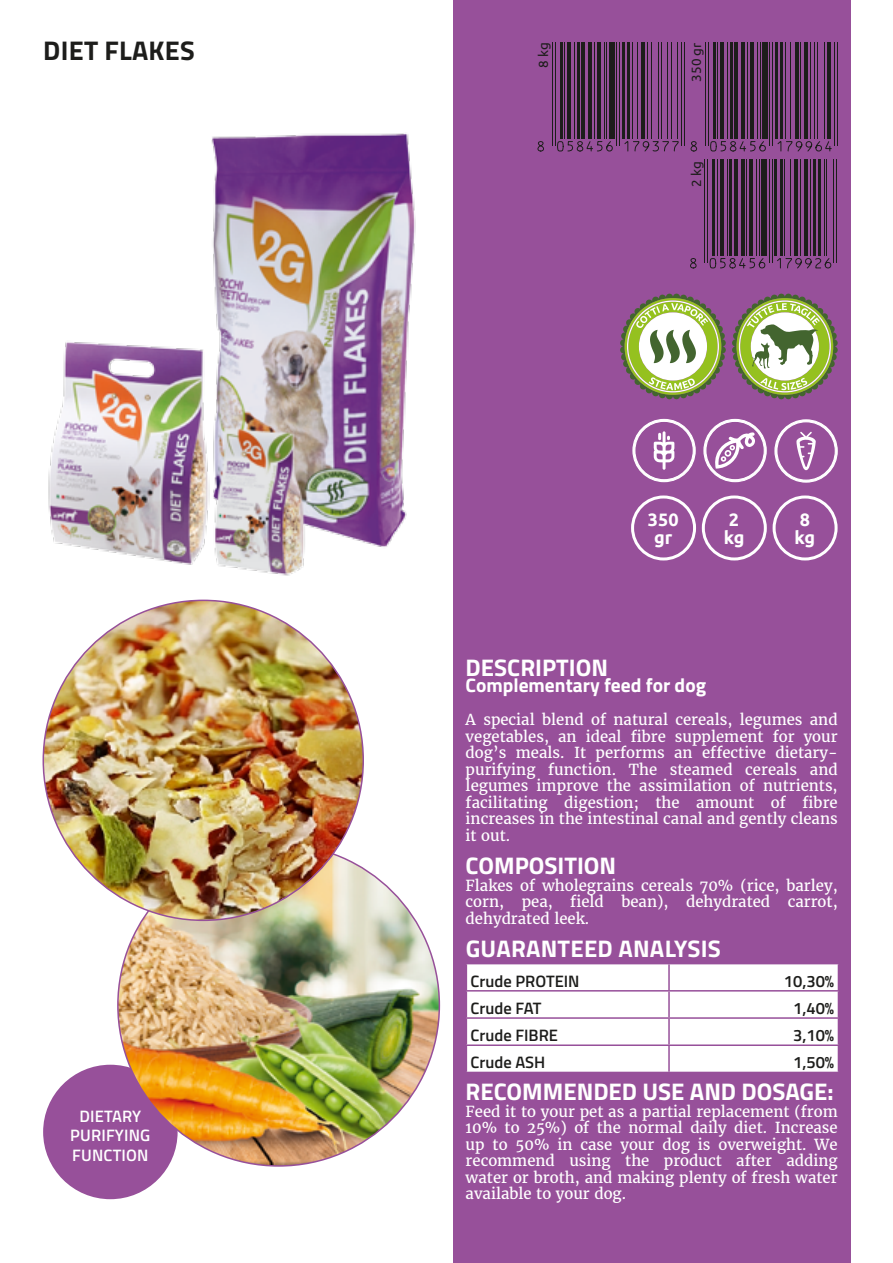
<style>
.page{position:relative;width:893px;height:1263px;background:#fff}
.page>*{position:absolute;margin:0;border:0;box-sizing:border-box;transform-origin:0 0}
.t1{font:700 27px "Titillium Web";letter-spacing:.01em;color:#1d1d1b}
.t2{font:700 24px "Titillium Web";color:#fff}
.t3{font:700 19.5px "Titillium Web";color:#fff}
.t4{font:700 18px/18px "Ubuntu";letter-spacing:.01em;color:#fff}
.t5{font:600 16.5px "Titillium Web";color:#1d1d1b}
.t6{font:600 16.5px/19.8px "Titillium Web";letter-spacing:.01em;color:#fff;text-align:center}
.t7{font:15px/16.5px "Merriweather";color:#fff;text-align:justify}
.t8{font:13.5px "Ubuntu";color:#1d1d1b}
</style>
<div class="page">
<div style="left:43px;top:1065px;width:135px;height:134px;background:#97509a;border-radius:50%"></div>
<div style="left:453px;top:0;width:397px;height:1263px;background:#97509a"></div>
<svg style="left:466px;top:964px;width:373px;height:108px;background:#f8f4f9"></svg>
<img style="left:118px;top:844px;width:321px;height:322px;border-radius:161px">
<div style="left:631px;top:495px;width:65px;height:65px;border:3px solid #fff;border-radius:50%"></div>
<div style="left:702px;top:495px;width:65px;height:65px;border:3px solid #fff;border-radius:50%"></div>
<div style="left:773px;top:495px;width:65px;height:65px;border:3px solid #fff;border-radius:50%"></div>
<svg style="left:703px;top:418px;width:64px;height:65px"></svg>
<svg style="left:774px;top:419px;width:64px;height:64px"></svg>
<svg style="left:632px;top:418px;width:64px;height:65px"></svg>
<img style="left:48px;top:133px;width:368px;height:443px">
<hr style="left:705px;top:43px;width:1px;height:103px;background:#1d1d1b">
<hr style="left:708px;top:43px;width:1px;height:103px;background:#1d1d1b">
<hr style="left:713px;top:43px;width:3px;height:96px;background:#1d1d1b">
<hr style="left:717px;top:43px;width:1px;height:96px;background:#1d1d1b">
<hr style="left:720px;top:43px;width:4px;height:96px;background:#1d1d1b">
<hr style="left:727px;top:43px;width:1px;height:96px;background:#1d1d1b">
<hr style="left:730px;top:43px;width:2px;height:96px;background:#1d1d1b">
<hr style="left:734px;top:43px;width:4px;height:96px;background:#1d1d1b">
<hr style="left:741px;top:43px;width:4px;height:96px;background:#1d1d1b">
<hr style="left:747px;top:43px;width:1px;height:96px;background:#1d1d1b">
<hr style="left:750px;top:43px;width:3px;height:96px;background:#1d1d1b">
<hr style="left:757px;top:43px;width:1px;height:96px;background:#1d1d1b">
<hr style="left:759px;top:43px;width:1px;height:96px;background:#1d1d1b">
<div style="left:762px;top:43px;width:5px;height:96px;background:#1d1d1b"></div>
<hr style="left:769px;top:43px;width:1px;height:103px;background:#1d1d1b">
<hr style="left:772px;top:43px;width:1px;height:103px;background:#1d1d1b">
<hr style="left:775px;top:43px;width:2px;height:96px;background:#1d1d1b">
<hr style="left:781px;top:43px;width:2px;height:96px;background:#1d1d1b">
<hr style="left:785px;top:43px;width:1px;height:96px;background:#1d1d1b">
<hr style="left:790px;top:43px;width:1px;height:96px;background:#1d1d1b">
<hr style="left:795px;top:43px;width:3px;height:96px;background:#1d1d1b">
<hr style="left:800px;top:43px;width:1px;height:96px;background:#1d1d1b">
<hr style="left:804px;top:43px;width:4px;height:96px;background:#1d1d1b">
<hr style="left:810px;top:43px;width:1px;height:96px;background:#1d1d1b">
<hr style="left:814px;top:43px;width:1px;height:96px;background:#1d1d1b">
<hr style="left:817px;top:43px;width:1px;height:96px;background:#1d1d1b">
<hr style="left:824px;top:43px;width:1px;height:96px;background:#1d1d1b">
<hr style="left:827px;top:43px;width:4px;height:96px;background:#1d1d1b">
<hr style="left:834px;top:43px;width:1px;height:103px;background:#1d1d1b">
<hr style="left:837px;top:43px;width:1px;height:103px;background:#1d1d1b">
<svg style="left:690px;top:141px;width:142px;height:29px"></svg>
<hr style="left:704px;top:159px;width:1px;height:104px;background:#1d1d1b">
<hr style="left:707px;top:159px;width:1px;height:104px;background:#1d1d1b">
<hr style="left:713px;top:159px;width:2px;height:97px;background:#1d1d1b">
<hr style="left:717px;top:159px;width:1px;height:97px;background:#1d1d1b">
<hr style="left:720px;top:159px;width:3px;height:97px;background:#1d1d1b">
<hr style="left:727px;top:159px;width:1px;height:97px;background:#1d1d1b">
<hr style="left:729px;top:159px;width:3px;height:97px;background:#1d1d1b">
<hr style="left:734px;top:159px;width:3px;height:97px;background:#1d1d1b">
<hr style="left:741px;top:159px;width:4px;height:97px;background:#1d1d1b">
<hr style="left:746px;top:159px;width:1px;height:97px;background:#1d1d1b">
<hr style="left:749px;top:159px;width:4px;height:97px;background:#1d1d1b">
<hr style="left:756px;top:159px;width:1px;height:97px;background:#1d1d1b">
<hr style="left:759px;top:159px;width:1px;height:97px;background:#1d1d1b">
<div style="left:762px;top:159px;width:5px;height:97px;background:#1d1d1b"></div>
<hr style="left:769px;top:159px;width:1px;height:104px;background:#1d1d1b">
<hr style="left:772px;top:159px;width:1px;height:104px;background:#1d1d1b">
<hr style="left:774px;top:159px;width:3px;height:97px;background:#1d1d1b">
<hr style="left:780px;top:159px;width:2px;height:97px;background:#1d1d1b">
<hr style="left:784px;top:159px;width:1px;height:97px;background:#1d1d1b">
<hr style="left:790px;top:159px;width:1px;height:97px;background:#1d1d1b">
<hr style="left:794px;top:159px;width:4px;height:97px;background:#1d1d1b">
<hr style="left:800px;top:159px;width:1px;height:97px;background:#1d1d1b">
<hr style="left:804px;top:159px;width:4px;height:97px;background:#1d1d1b">
<hr style="left:809px;top:159px;width:1px;height:97px;background:#1d1d1b">
<hr style="left:814px;top:159px;width:2px;height:97px;background:#1d1d1b">
<hr style="left:818px;top:159px;width:2px;height:97px;background:#1d1d1b">
<hr style="left:824px;top:159px;width:1px;height:97px;background:#1d1d1b">
<hr style="left:826px;top:159px;width:1px;height:97px;background:#1d1d1b">
<hr style="left:833px;top:159px;width:1px;height:104px;background:#1d1d1b">
<hr style="left:836px;top:159px;width:1px;height:104px;background:#1d1d1b">
<svg style="left:690px;top:258px;width:142px;height:11px"></svg>
<hr style="left:552px;top:43px;width:1px;height:103px;background:#1d1d1b">
<hr style="left:555px;top:43px;width:1px;height:103px;background:#1d1d1b">
<hr style="left:560px;top:43px;width:2px;height:96px;background:#1d1d1b">
<hr style="left:564px;top:43px;width:1px;height:96px;background:#1d1d1b">
<hr style="left:567px;top:43px;width:4px;height:96px;background:#1d1d1b">
<hr style="left:574px;top:43px;width:1px;height:96px;background:#1d1d1b">
<hr style="left:577px;top:43px;width:2px;height:96px;background:#1d1d1b">
<hr style="left:581px;top:43px;width:4px;height:96px;background:#1d1d1b">
<hr style="left:588px;top:43px;width:4px;height:96px;background:#1d1d1b">
<hr style="left:594px;top:43px;width:1px;height:96px;background:#1d1d1b">
<hr style="left:597px;top:43px;width:3px;height:96px;background:#1d1d1b">
<hr style="left:604px;top:43px;width:1px;height:96px;background:#1d1d1b">
<hr style="left:606px;top:43px;width:1px;height:96px;background:#1d1d1b">
<div style="left:609px;top:43px;width:5px;height:96px;background:#1d1d1b"></div>
<hr style="left:616px;top:43px;width:1px;height:103px;background:#1d1d1b">
<hr style="left:619px;top:43px;width:1px;height:103px;background:#1d1d1b">
<hr style="left:622px;top:43px;width:2px;height:96px;background:#1d1d1b">
<hr style="left:627px;top:43px;width:3px;height:96px;background:#1d1d1b">
<hr style="left:632px;top:43px;width:1px;height:96px;background:#1d1d1b">
<hr style="left:637px;top:43px;width:1px;height:96px;background:#1d1d1b">
<hr style="left:641px;top:43px;width:4px;height:96px;background:#1d1d1b">
<hr style="left:647px;top:43px;width:1px;height:96px;background:#1d1d1b">
<hr style="left:651px;top:43px;width:1px;height:96px;background:#1d1d1b">
<hr style="left:658px;top:43px;width:1px;height:96px;background:#1d1d1b">
<hr style="left:661px;top:43px;width:1px;height:96px;background:#1d1d1b">
<hr style="left:667px;top:43px;width:1px;height:96px;background:#1d1d1b">
<hr style="left:671px;top:43px;width:1px;height:96px;background:#1d1d1b">
<hr style="left:677px;top:43px;width:1px;height:96px;background:#1d1d1b">
<hr style="left:681px;top:43px;width:1px;height:103px;background:#1d1d1b">
<hr style="left:684px;top:43px;width:1px;height:103px;background:#1d1d1b">
<svg style="left:537px;top:141px;width:142px;height:11px"></svg>
<img style="left:43px;top:600px;width:320px;height:320px;border-radius:160px">
<svg style="left:620px;top:293px;width:106px;height:106px"></svg>
<svg style="left:732px;top:293px;width:106px;height:106px"></svg>
<h1 class="t1" style="left:43px;top:30px;width:153px">DIET FLAKES</h1>
<p class="t6" style="left:70px;top:1105px;width:82px">DIETARY<br>PURIFYING<br>FUNCTION</p>
<p class="t8" style="left:535px;top:68px;width:27px;rotate:-90deg">8 kg</p>
<p class="t8" style="left:688px;top:81px;width:40px;rotate:-90deg">350 gr</p>
<p class="t8" style="left:688px;top:187px;width:27px;rotate:-90deg">2 kg</p>
<p class="t4" style="left:648px;top:510px;width:33px;text-align:center">350 gr</p>
<p class="t4" style="left:724px;top:510px;width:22px">2 kg</p>
<p class="t4" style="left:795px;top:510px;width:22px">8 kg</p>
<h2 class="t2" style="left:466px;top:649px;width:144px">DESCRIPTION</h2>
<h3 class="t3" style="left:466px;top:671px;width:242px">Complementary feed for dog</h3>
<p class="t7" style="left:466px;top:712px;width:374px">A special blend of natural cereals, legumes and vegetables, an ideal fibre supplement for your dog’s meals. It performs an effective dietary&shy;purifying function. The steamed cereals and legumes improve the assimilation of nutrients, facilitating digestion; the amount of fibre increases in the intestinal canal and gently cleans it out.</p>
<h2 class="t2" style="left:466px;top:847px;width:152px">COMPOSITION</h2>
<p class="t7" style="left:466px;top:877px;width:374px">Flakes of wholegrains cereals 70% (rice, barley, corn, pea, field bean), dehydrated carrot, dehydrated leek.</p>
<h2 class="t2" style="left:466px;top:930px;width:257px">GUARANTEED ANALYSIS</h2>
<p class="t5" style="left:471px;top:968px;width:110px">Crude PROTEIN</p>
<p class="t5" style="left:784px;top:968px;width:52px">10,30%</p>
<p class="t5" style="left:471px;top:995px;width:72px">Crude FAT</p>
<p class="t5" style="left:793px;top:995px;width:43px">1,40%</p>
<p class="t5" style="left:471px;top:1023px;width:89px">Crude FIBRE</p>
<p class="t5" style="left:793px;top:1023px;width:43px">3,10%</p>
<p class="t5" style="left:471px;top:1050px;width:76px">Crude ASH</p>
<p class="t5" style="left:793px;top:1050px;width:43px">1,50%</p>
<h2 class="t2" style="left:466px;top:1073px;width:370px">RECOMMENDED USE AND DOSAGE:</h2>
<p class="t7" style="left:466px;top:1103px;width:374px">Feed it to your pet as a partial replacement (from 10% to 25%) of the normal daily diet. Increase up to 50% in case your dog is overweight. We recommend using the product after adding water or broth, and making plenty of fresh water available to your dog.</p>
</div>
